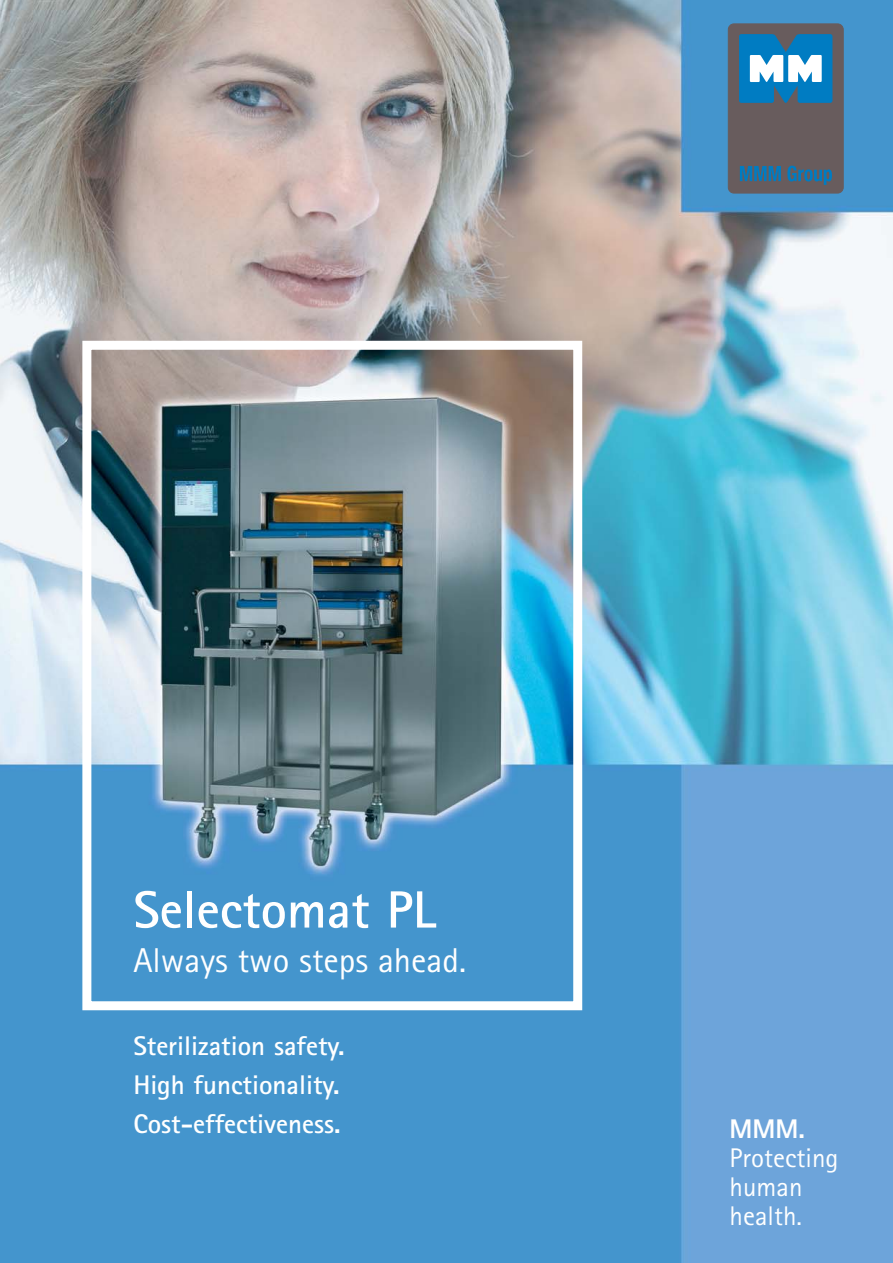
<style>
.page{position:relative;width:893px;height:1263px;background:#fff}
.page>*{position:absolute;margin:0;border:0;box-sizing:border-box;transform-origin:0 0}
.t1{font:700 52.5px "Rotis Sans Serif";color:#fff}
.t2{font:34.5px "Rotis Sans Serif";color:#fff}
.t3{font:700 27px/39px "Rotis Sans Serif";color:#fff}
.t4{font:27px/29.1px "Rotis Sans Serif";color:#fff}
.t5{font:800 27px "Rotis Sans Serif";color:#fff}
</style>
<div class="page">
<img style="left:0;top:0;width:893px;height:1263px">
<div style="left:728px;top:24px;width:115px;height:169px;background:#685c5d;border:1px solid #685c5d;border-radius:6px"></div>
<svg style="left:739px;top:34px;width:93px;height:69px;background:#4499c9"></svg>
<svg style="left:740px;top:166px;width:41px;height:15px"></svg>
<svg style="left:787px;top:166px;width:45px;height:19px"></svg>
<div style="left:82px;top:341px;width:500px;height:669px;border:9px solid #fff"></div>
<h1 class="t1" style="left:133px;top:891px;width:304px">Selectomat PL</h1>
<p class="t2" style="left:133px;top:948px;width:334px">Always two steps ahead.</p>
<p class="t3" style="left:133px;top:1029px;width:213px">Sterilization safety.<br>High functionality.<br>Cost-effectiveness.</p>
<p class="t5" style="left:729px;top:1119px;width:77px">MMM.</p>
<p class="t4" style="left:729px;top:1146px;width:110px">Protecting human health.</p>
</div>
